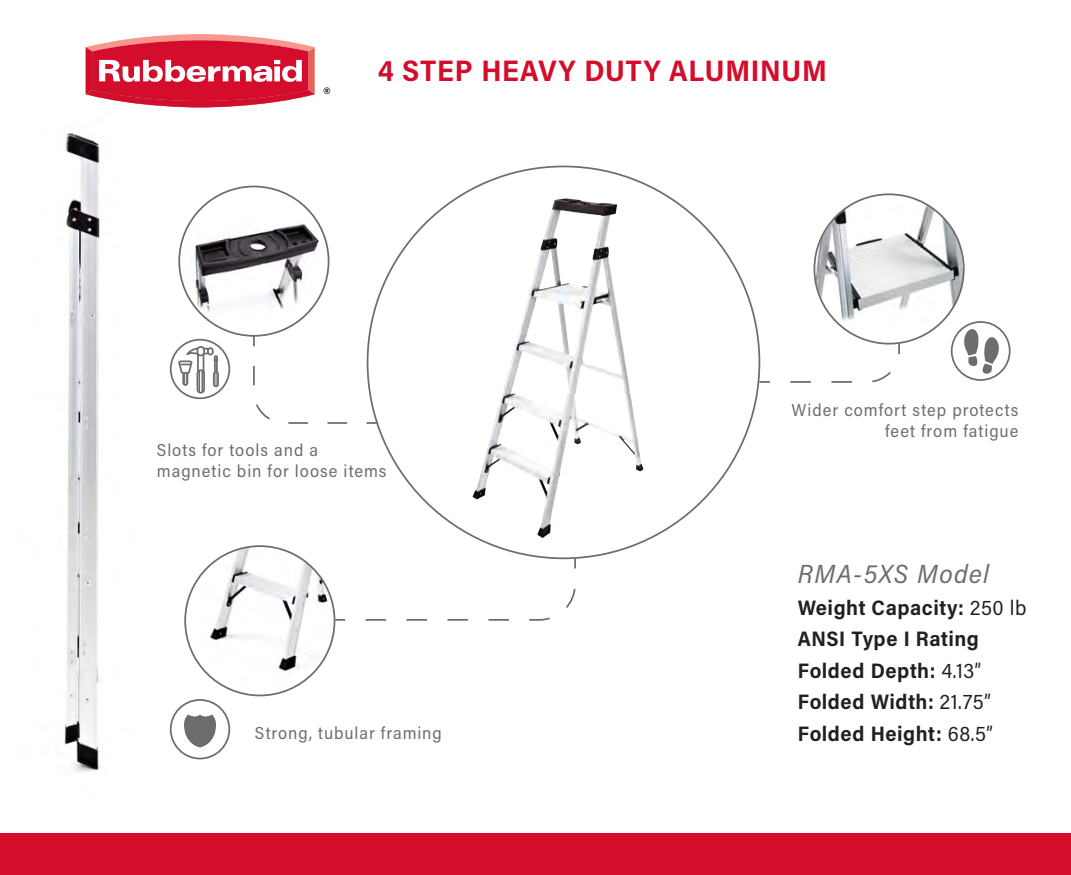
<style>
.page{position:relative;width:1071px;height:875px;background:#fff}
.page>*{position:absolute;margin:0;border:0;box-sizing:border-box;transform-origin:0 0}
.t1{font:700 29.75px "Acumin Pro Semi Cond";letter-spacing:.025em;color:#d30d2b}
.t2{font:italic 26.25px "Acumin Pro Semi Cond";letter-spacing:.045em;color:#6d6d6d}
.t3{font:700 21px/31.5px "Acumin Pro Semi Cond";letter-spacing:.025em;color:#231f20}
.t4{font:17.32px/20.8px "Acumin Pro Semi Cond";letter-spacing:.055em;color:#6d6d6d;text-align:right}
.s1{font-weight:400}
</style>
<div class="page">
<img style="left:64px;top:133px;width:107px;height:639px">
<div style="left:0;top:833px;width:1071px;height:42px;background:#d30d2b"></div>
<img style="left:454px;top:179px;width:211px;height:374px">
<img style="left:179px;top:218px;width:150px;height:102px">
<img style="left:815px;top:196px;width:150px;height:130px">
<svg style="left:897px;top:342px;width:4px;height:13px"></svg>
<svg style="left:790px;top:371px;width:101px;height:12px"></svg>
<svg style="left:759px;top:381px;width:11px;height:2px"></svg>
<svg style="left:253px;top:336px;width:2px;height:10px"></svg>
<svg style="left:253px;top:365px;width:94px;height:59px"></svg>
<svg style="left:367px;top:422px;width:10px;height:2px"></svg>
<svg style="left:335px;top:619px;width:10px;height:2px"></svg>
<svg style="left:365px;top:588px;width:211px;height:33px"></svg>
<svg style="left:574px;top:558px;width:2px;height:10px"></svg>
<div style="left:170px;top:339px;width:60px;height:60px;border:2px solid #6d6d6d;border-radius:50%"></div>
<div style="left:197px;top:369px;width:8px;height:25px;border:2px solid #6d6d6d;border-radius:3px"></div>
<svg style="left:177px;top:346px;width:42px;height:47px"></svg>
<svg style="left:952px;top:322px;width:58px;height:58px"></svg>
<div style="left:951px;top:321px;width:60px;height:60px;border:2px solid #6d6d6d;border-radius:50%"></div>
<svg style="left:963px;top:328px;width:37px;height:47px"></svg>
<div style="left:170px;top:699px;width:60px;height:60px;border:2px solid #6d6d6d;border-radius:50%"></div>
<svg style="left:184px;top:714px;width:32px;height:33px"></svg>
<img style="left:187px;top:546px;width:148px;height:141px">
<svg style="left:324px;top:87px;width:6px;height:7px"></svg>
<svg style="left:86px;top:34px;width:229px;height:74px"></svg>
<h1 class="t1" style="left:378px;top:50px;width:451px">4 STEP HEAVY DUTY ALUMINUM</h1>
<p class="t4" style="left:157px;top:439px;width:231px;text-align:left">Slots for tools and a magnetic bin for loose items</p>
<p class="t4" style="left:255px;top:722px;width:189px">Strong, tubular framing</p>
<p class="t4" style="left:792px;top:399px;width:228px">Wider comfort step protects feet from fatigue</p>
<h2 class="t2" style="left:798px;top:556px;width:193px">RMA-5XS Model</h2>
<p class="t3" style="left:798px;top:591px;width:230px">Weight Capacity: <span class="s1">250 lb<br></span>ANSI Type I Rating<br>Folded Depth: <span class="s1">4.13”<br></span>Folded Width: <span class="s1">21.75”<br></span>Folded Height: <span class="s1">68.5”</span></p>
</div>
